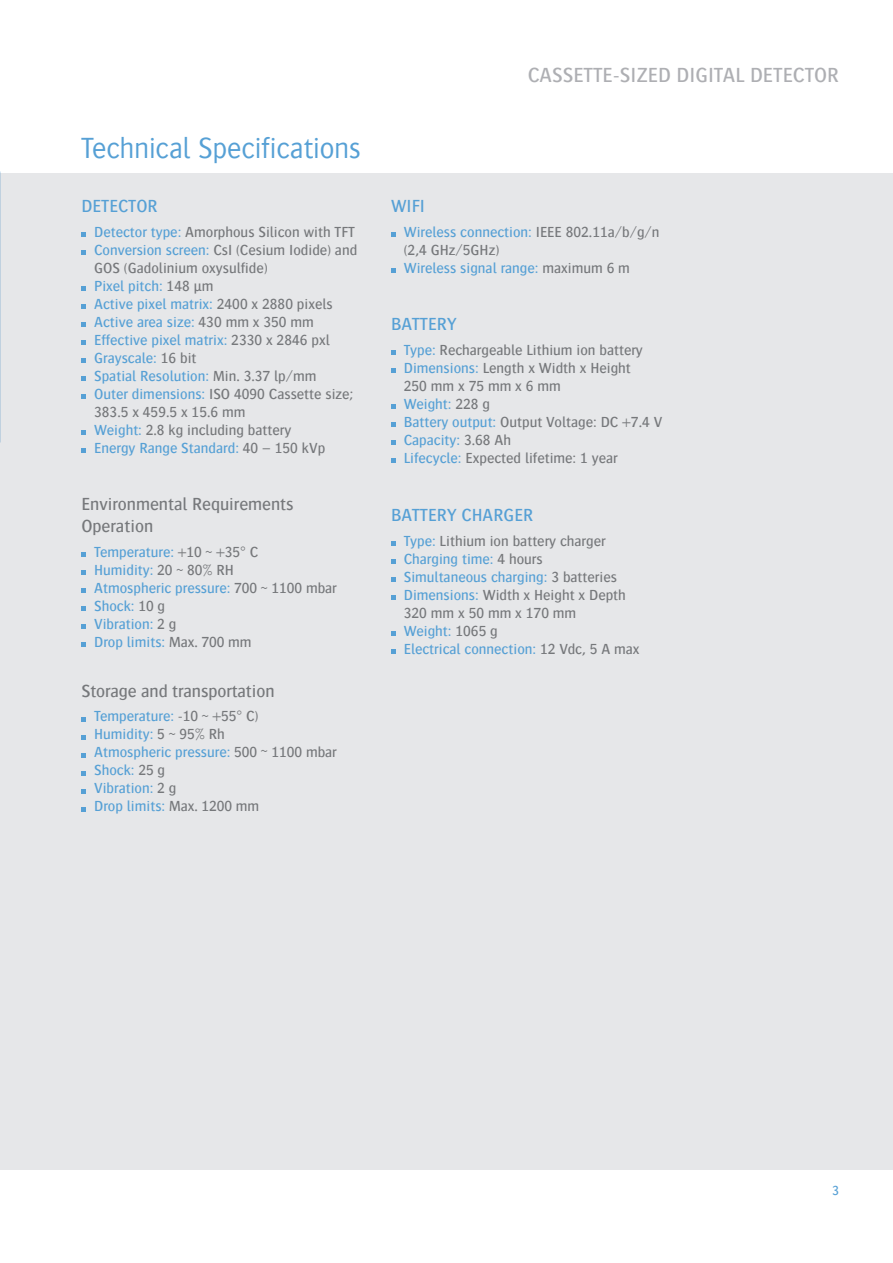
<style>
.page{position:relative;width:893px;height:1263px;background:#fff}
.page>*{position:absolute;margin:0;border:0;box-sizing:border-box;transform-origin:0 0}
.t1{font:300 30px "Bosis For Agfa";letter-spacing:-.01em;color:#56a0d5}
.t2{font:500 21px "Bosis For Agfa";color:#aeafb3}
.t3{font:500 18px/21.8px "Bosis For Agfa";color:#76787b}
.t4{font:500 18px "Bosis For Agfa";color:#56a0d5}
.t5{font:500 15px/18px "Bosis For Agfa";color:#76787b}
.t6{font:500 15px/18px "Bosis For Agfa";color:#56a0d5}
.t7{font:500 13.5px "Bosis For Agfa";color:#56a0d5}
.s1{color:#56a0d5}
.s2{color:#76787b}
</style>
<div class="page">
<div style="left:0;top:173px;width:893px;height:996px;background:#e6e7e9"></div>
<svg style="left:81px;top:232px;width:5px;height:5px"></svg>
<svg style="left:81px;top:250px;width:5px;height:5px"></svg>
<svg style="left:81px;top:286px;width:5px;height:5px"></svg>
<svg style="left:81px;top:304px;width:5px;height:5px"></svg>
<svg style="left:81px;top:322px;width:5px;height:5px"></svg>
<svg style="left:81px;top:340px;width:5px;height:5px"></svg>
<svg style="left:81px;top:358px;width:5px;height:5px"></svg>
<svg style="left:81px;top:376px;width:5px;height:5px"></svg>
<svg style="left:81px;top:394px;width:5px;height:5px"></svg>
<svg style="left:81px;top:430px;width:5px;height:5px"></svg>
<svg style="left:81px;top:448px;width:5px;height:5px"></svg>
<svg style="left:81px;top:552px;width:5px;height:5px"></svg>
<svg style="left:81px;top:570px;width:5px;height:5px"></svg>
<svg style="left:81px;top:588px;width:5px;height:5px"></svg>
<svg style="left:81px;top:606px;width:5px;height:5px"></svg>
<svg style="left:81px;top:624px;width:5px;height:5px"></svg>
<svg style="left:81px;top:642px;width:5px;height:5px"></svg>
<svg style="left:81px;top:717px;width:5px;height:4px"></svg>
<svg style="left:81px;top:735px;width:5px;height:4px"></svg>
<svg style="left:81px;top:753px;width:5px;height:4px"></svg>
<svg style="left:81px;top:771px;width:5px;height:4px"></svg>
<svg style="left:81px;top:789px;width:5px;height:4px"></svg>
<svg style="left:81px;top:807px;width:5px;height:4px"></svg>
<svg style="left:391px;top:232px;width:4px;height:5px"></svg>
<svg style="left:391px;top:268px;width:4px;height:5px"></svg>
<svg style="left:391px;top:351px;width:4px;height:4px"></svg>
<svg style="left:391px;top:369px;width:4px;height:4px"></svg>
<svg style="left:391px;top:405px;width:4px;height:4px"></svg>
<svg style="left:391px;top:423px;width:4px;height:4px"></svg>
<svg style="left:391px;top:441px;width:4px;height:4px"></svg>
<svg style="left:391px;top:459px;width:4px;height:4px"></svg>
<svg style="left:391px;top:541px;width:4px;height:5px"></svg>
<svg style="left:391px;top:559px;width:4px;height:5px"></svg>
<svg style="left:391px;top:577px;width:4px;height:5px"></svg>
<svg style="left:391px;top:595px;width:4px;height:5px"></svg>
<svg style="left:391px;top:631px;width:4px;height:5px"></svg>
<svg style="left:391px;top:649px;width:4px;height:5px"></svg>
<h1 class="t1" style="left:81px;top:133px;width:281px">Technical Specifications</h1>
<p class="t4" style="left:81px;top:197px;width:78px">DETECTOR</p>
<p class="t5" style="left:94px;top:223px;width:265px"><span class="s1">Detector type:</span> Amorphous Silicon with TFT<br><span class="s1">Conversion screen:</span> CsI (Cesium Iodide) and<br>GOS (Gadolinium oxysulfide)<br><span class="s1">Pixel pitch:</span> 148 μm<br><span class="s1">Active pixel matrix:</span> 2400 x 2880 pixels<br><span class="s1">Active area size:</span> 430 mm x 350 mm<br><span class="s1">Effective pixel matrix:</span> 2330 x 2846 pxl<br><span class="s1">Grayscale:</span> 16 bit<br><span class="s1">Spatial Resolution:</span> Min. 3.37 lp/mm<br><span class="s1">Outer dimensions:</span> ISO 4090 Cassette size;<br>383.5 x 459.5 x 15.6 mm<br><span class="s1">Weight:</span> 2.8 kg including battery<br><span class="s1">Energy Range Standard:</span> 40 – 150 kVp</p>
<p class="t3" style="left:81px;top:493px;width:214px">Environmental Requirements<br>Operation</p>
<p class="t6" style="left:94px;top:543px;width:244px">Temperature: <span class="s2">+10 ~ +35° C<br></span>Humidity: <span class="s2">20 ~ 80% RH<br></span>Atmospheric pressure: <span class="s2">700 ~ 1100 mbar<br></span>Shock: <span class="s2">10 g<br></span>Vibration: <span class="s2">2 g<br></span>Drop limits: <span class="s2">Max. 700 mm</span></p>
<p class="t3" style="left:81px;top:679px;width:195px">Storage and transportation</p>
<p class="t6" style="left:94px;top:707px;width:244px">Temperature: <span class="s2">-10 ~ +55° C)<br></span>Humidity: <span class="s2">5 ~ 95% Rh<br></span>Atmospheric pressure: <span class="s2">500 ~ 1100 mbar<br></span>Shock: <span class="s2">25 g<br></span>Vibration: <span class="s2">2 g<br></span>Drop limits: <span class="s2">Max. 1200 mm</span></p>
<h2 class="t2" style="left:528px;top:64px;width:313px">CASSETTE-SIZED DIGITAL DETECTOR</h2>
<p class="t4" style="left:391px;top:197px;width:35px">WIFI</p>
<p class="t6" style="left:404px;top:223px;width:257px">Wireless connection: <span class="s2">IEEE 802.11a/b/g/n (2,4 GHz/5GHz)<br></span>Wireless signal range: <span class="s2">maximum 6 m</span></p>
<p class="t4" style="left:391px;top:315px;width:67px">BATTERY</p>
<p class="t5" style="left:404px;top:341px;width:260px"><span class="s1">Type:</span> Rechargeable Lithium ion battery<br><span class="s1">Dimensions:</span> Length x Width x Height<br>250 mm x 75 mm x 6 mm<br><span class="s1">Weight:</span> 228 g<br><span class="s1">Battery output:</span> Output Voltage: DC +7.4 V<br><span class="s1">Capacity:</span> 3.68 Ah<br><span class="s1">Lifecycle:</span> Expected lifetime: 1 year</p>
<p class="t4" style="left:391px;top:505px;width:144px">BATTERY CHARGER</p>
<p class="t5" style="left:404px;top:531px;width:237px"><span class="s1">Type:</span> Lithium ion battery charger<br><span class="s1">Charging time:</span> 4 hours<br><span class="s1">Simultaneous charging:</span> 3 batteries<br><span class="s1">Dimensions:</span> Width x Height x Depth<br>320 mm x 50 mm x 170 mm<br><span class="s1">Weight:</span> 1065 g<br><span class="s1">Electrical connection:</span> 12 Vdc, 5 A max</p>
<p class="t7" style="left:832px;top:1184px;width:8px">3</p>
</div>
